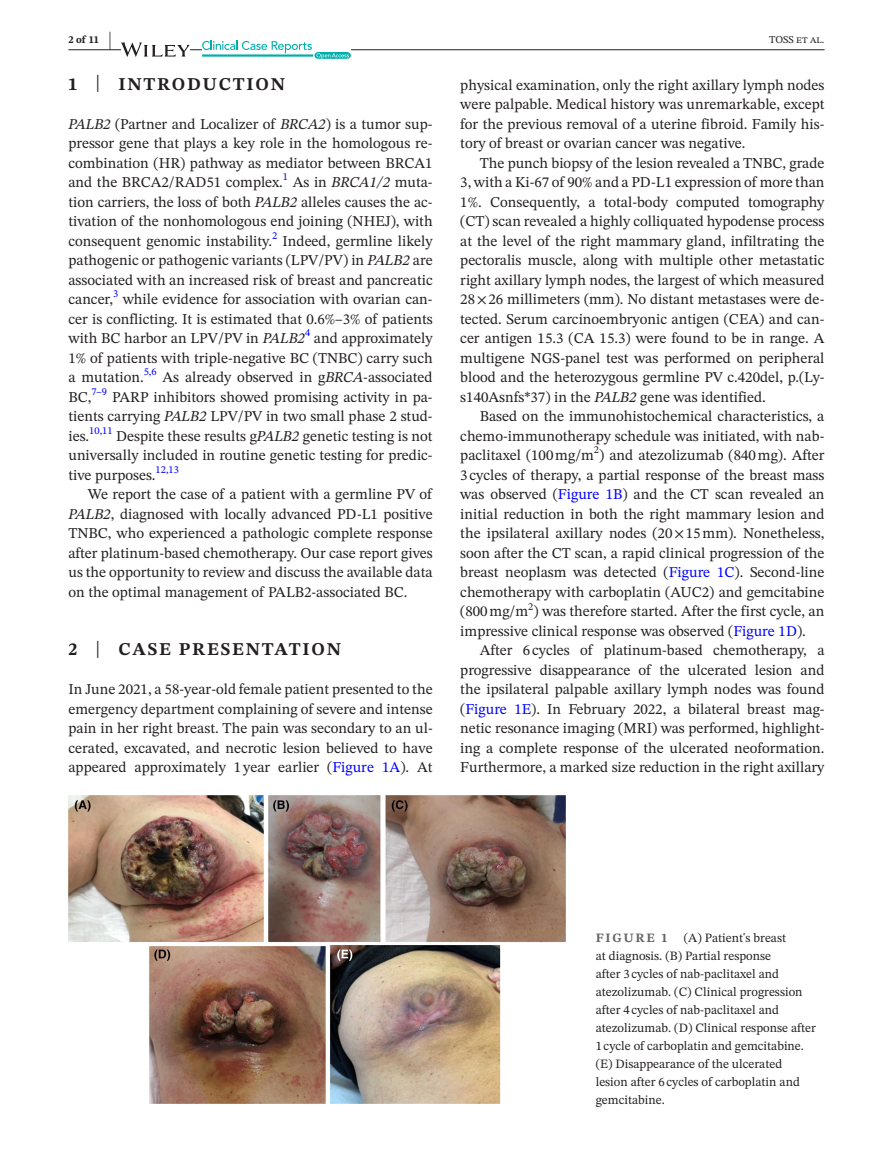
<style>
.page{position:relative;width:893px;height:1174px;background:#fff}
.page>*{position:absolute;margin:0;border:0;box-sizing:border-box;transform-origin:0 0}
.t1{font:700 18px "STIX Two Text";letter-spacing:.1em;color:#231f20}
.t2{font:15px/19.5px "STIX Two Text";color:#231f20;text-align:justify}
.t3{font:12.75px/18px "STIX Two Text";color:#231f20}
.t4{font:700 12.75px "STIX Two Text";letter-spacing:.14em;color:#636366}
.t5{font:10.5px "STIX Two Text";color:#00f}
.t6{font:10.5px "STIX Two Text";color:#231f20}
.t7{font:700 10.5px "STIX Two Text";color:#231f20}
.s1{font-size:21px}
.s2{font-weight:400;font-size:23.7px}
.s3{font-style:italic}
.s4{font-family:"STIX"}
.s5{color:#00f}
</style>
<div class="page">
<hr style="left:68px;top:49px;width:756px;height:1px;background:#231f20">
<svg style="left:121px;top:43px;width:69px;height:14px"></svg>
<svg style="left:202px;top:41px;width:149px;height:18px"></svg>
<img style="left:68px;top:795px;width:498px;height:309px">
<p class="t7" style="left:68px;top:32px;width:44px">2 of 11 <span class="s1">|</span></p>
<p class="t6" style="left:769px;top:32px;width:57px">TOSS et al.</p>
<p class="t1" style="left:68px;top:71px;width:218px">1 <span class="s2">|</span> INTRODUCTION</p>
<p class="t2" style="left:68px;top:114px;width:366px"><span class="s3">PALB2</span> (Partner and Localizer of <span class="s3">BRCA2</span>) is a tumor sup&shy;pressor gene that plays a key role in the homologous re&shy;combination (HR) pathway as mediator between BRCA1 and the BRCA2/RAD51 complex.</p>
<p class="t2" style="left:460px;top:75px;width:366px">physical examination, only the right axillary lymph nodes were palpable. Medical history was unremarkable, except for the previous removal of a uterine fibroid. Family his&shy;tory of breast or ovarian cancer was negative.</p>
<p class="t2" style="left:460px;top:153px;width:366px;text-indent:20px">The punch biopsy of the lesion revealed a TNBC, grade 3, with a Ki-67 of 90% and a PD-L1 expression of more than 1%. Consequently, a total-body computed tomography (CT) scan revealed a highly colliquated hypodense process at the level of the right mammary gland, infiltrating the pectoralis muscle, along with multiple other metastatic right axillary lymph nodes, the largest of which measured 28<span class="s4">×</span>26 millimeters (mm). No distant metastases were de&shy;tected. Serum carcinoembryonic antigen (CEA) and can&shy;cer antigen 15.3 (CA 15.3) were found to be in range. A multigene NGS-panel test was performed on peripheral blood and the heterozygous germline PV c.420del, p.(Ly&shy;s140Asnfs*37) in the <span class="s3">PALB2</span> gene was identified.</p>
<p class="t2" style="left:460px;top:406px;width:366px;text-indent:19px">Based on the immunohistochemical characteristics, a chemo-immunotherapy schedule was initiated, with nab&shy;paclitaxel (100mg/m<sup>2</sup>) and atezolizumab (840mg). After 3 cycles of therapy, a partial response of the breast mass was observed (<span class="s5">Figure 1B</span>) and the CT scan revealed an initial reduction in both the right mammary lesion and the ipsilateral axillary nodes (20<span class="s4">×</span>15mm). Nonetheless, soon after the CT scan, a rapid clinical progression of the breast neoplasm was detected (<span class="s5">Figure 1C</span>). Second-line chemotherapy with carboplatin (AUC2) and gemcitabine (800mg/m ) was therefore started. After the first cycle, an</p>
<p class="t5" style="left:283px;top:169px;width:7px">1</p>
<p class="t2" style="left:68px;top:172px;width:366px;text-indent:224px">As in <span class="s3">BRCA1/2</span> muta&shy;tion carriers, the loss of both <span class="s3">PALB2</span> alleles causes the ac&shy;tivation of the nonhomologous end joining (NHEJ), with consequent genomic instability.</p>
<p class="t5" style="left:272px;top:228px;width:7px">2</p>
<p class="t2" style="left:68px;top:231px;width:366px;text-indent:214px">Indeed, germline likely pathogenic or pathogenic variants (LPV/PV) in <span class="s3">PALB2</span> are associated with an increased risk of breast and pancreatic cancer,</p>
<p class="t5" style="left:113px;top:286px;width:7px">3</p>
<p class="t2" style="left:68px;top:289px;width:366px;text-indent:54px">while evidence for association with ovarian can&shy;cer is conflicting. It is estimated that 0.6%–3% of patients with BC harbor an LPV/PV in <span class="s3">PALB2</span></p>
<p class="t5" style="left:305px;top:325px;width:7px">4</p>
<p class="t2" style="left:68px;top:328px;width:366px;text-indent:246px">and approximately 1% of patients with triple-negative BC (TNBC) carry such a mutation.</p>
<p class="t5" style="left:144px;top:364px;width:14px">5,6</p>
<p class="t2" style="left:162px;top:367px;width:272px">As already observed in g<span class="s3">BRCA</span>-associated</p>
<p class="t5" style="left:91px;top:384px;width:17px">7–9</p>
<p class="t2" style="left:68px;top:387px;width:366px;text-indent:44px">PARP inhibitors showed promising activity in pa&shy;tients carrying <span class="s3">PALB2</span> LPV/PV in two small phase 2 stud&shy;ies.</p>
<p class="t2" style="left:68px;top:387px;width:24px">BC,</p>
<p class="t5" style="left:89px;top:423px;width:25px">10,11</p>
<p class="t2" style="left:68px;top:426px;width:366px;text-indent:48px">Despite these results g<span class="s3">PALB2</span> genetic testing is not universally included in routine genetic testing for predic&shy;tive purposes.</p>
<p class="t5" style="left:156px;top:462px;width:25px">12,13</p>
<p class="t2" style="left:68px;top:484px;width:366px;text-indent:20px">We report the case of a patient with a germline PV of <span class="s3">PALB2</span>, diagnosed with locally advanced PD-L1 positive TNBC, who experienced a pathologic complete response after platinum-based chemotherapy. Our case report gives us the opportunity to review and discuss the available data on the optimal management of PALB2-associated BC.</p>
<p class="t6" style="left:528px;top:598px;width:7px">2</p>
<p class="t2" style="left:460px;top:621px;width:347px">impressive clinical response was observed (<span class="s5">Figure 1D</span>).</p>
<p class="t2" style="left:480px;top:640px;width:346px">After 6 cycles of platinum-based chemotherapy, a</p>
<p class="t2" style="left:460px;top:660px;width:366px">progressive disappearance of the ulcerated lesion and</p>
<p class="t2" style="left:460px;top:679px;width:366px">the ipsilateral palpable axillary lymph nodes was found</p>
<p class="t2" style="left:460px;top:699px;width:366px">(<span class="s5">Figure 1E</span>). In February 2022, a bilateral breast mag-</p>
<p class="t2" style="left:460px;top:718px;width:366px">netic resonance imaging (MRI) was performed, highlight-</p>
<p class="t2" style="left:460px;top:738px;width:366px">ing a complete response of the ulcerated neoformation.</p>
<p class="t2" style="left:460px;top:757px;width:366px">Furthermore, a marked size reduction in the right axillary</p>
<p class="t1" style="left:68px;top:636px;width:274px">2 <span class="s2">|</span> CASE PRESENTATION</p>
<p class="t2" style="left:68px;top:679px;width:366px">In June 2021, a 58-year-old female patient presented to the emergency department complaining of severe and intense pain in her right breast. The pain was secondary to an ul&shy;cerated, excavated, and necrotic lesion believed to have appeared approximately 1 year earlier (<span class="s5">Figure 1A</span>). At</p>
<p class="t3" style="left:596px;top:928px;width:222px;text-indent:88px">(A) Patient's breast<br>at diagnosis. (B) Partial response<br>after 3 cycles of nab-paclitaxel and atezolizumab. (C) Clinical progression after 4 cycles of nab-paclitaxel and atezolizumab. (D) Clinical response after 1 cycle of carboplatin and gemcitabine. (E) Disappearance of the ulcerated lesion after 6 cycles of carboplatin and gemcitabine.</p>
<p class="t4" style="left:596px;top:928px;width:73px">FIGURE 1</p>
</div>
